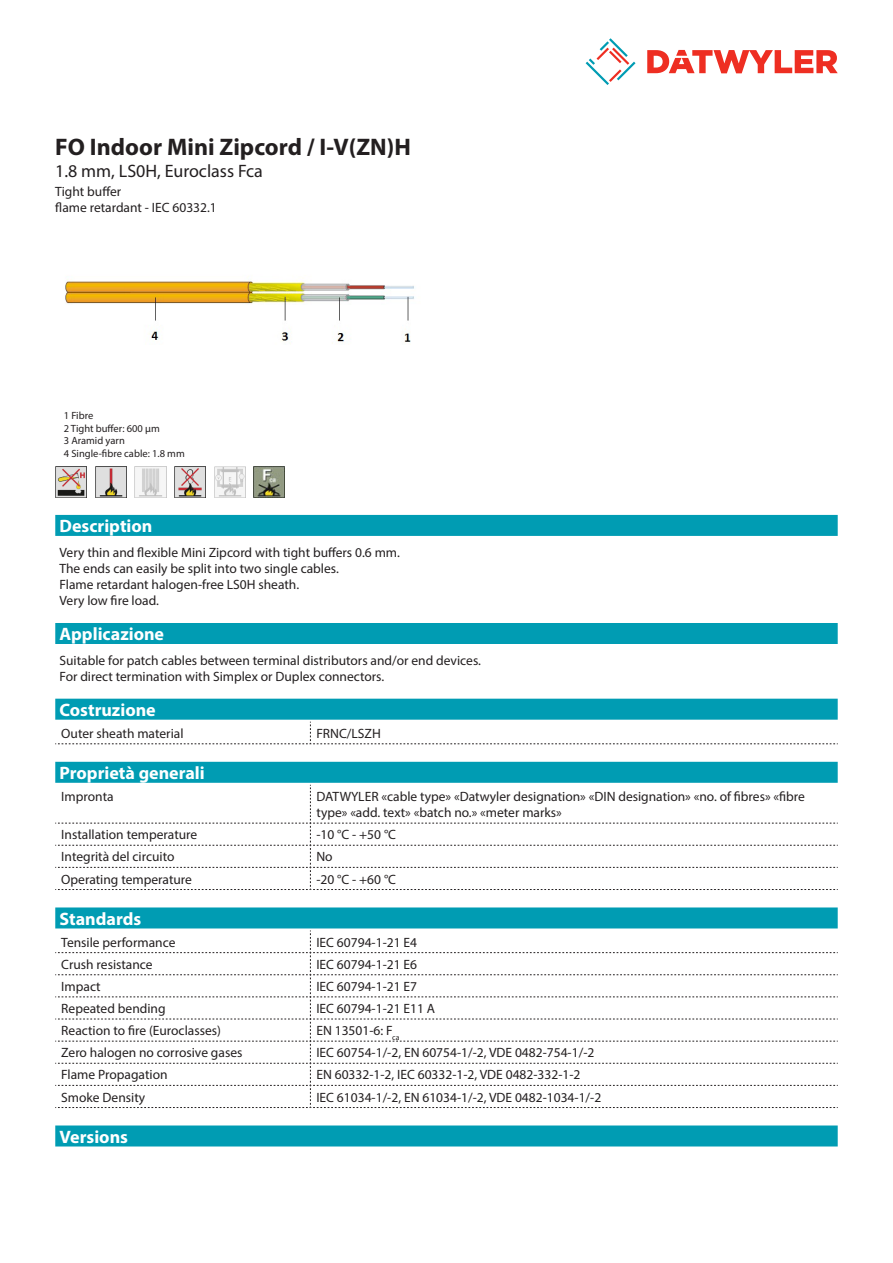
<style>
.page{position:relative;width:893px;height:1263px;background:#fff}
.page>*{position:absolute;margin:0;border:0;box-sizing:border-box;transform-origin:0 0}
.Product_Head{font:700 24px "Myriad Pro";color:#231f20}
.Standard_Head_Proper{font:700 18px "Myriad Pro";color:#fff}
.SubHead{font:18px "Myriad Pro";color:#231f20}
.myriad_light_propert{font:13.5px/16.2px "Myriad Pro";color:#231f20}
.Standard_text{font:13.5px/16.2px "Myriad Pro";color:#231f20}
.imagetext{font:10.5px/12.6px "Myriad Pro";color:#231f20}
</style>
<div class="page">
<svg style="left:586px;top:38px;width:49px;height:47px"></svg>
<svg style="left:647px;top:50px;width:191px;height:23px"></svg>
<div style="left:55px;top:907px;width:783px;height:21px;background:#009cb3"></div>
<svg style="left:55px;top:930px;width:783px;height:178px"></svg>
<div style="left:55px;top:699px;width:783px;height:21px;background:#009cb3"></div>
<svg style="left:55px;top:722px;width:783px;height:22px"></svg>
<img style="left:65px;top:279px;width:349px;height:65px">
<div style="left:55px;top:1125px;width:783px;height:21px;background:#009cb3"></div>
<div style="left:55px;top:515px;width:783px;height:21px;background:#009cb3"></div>
<img style="left:254px;top:466px;width:31px;height:31px">
<img style="left:214px;top:466px;width:31px;height:31px">
<img style="left:174px;top:466px;width:32px;height:31px">
<img style="left:135px;top:466px;width:31px;height:31px">
<img style="left:95px;top:466px;width:31px;height:31px">
<img style="left:55px;top:466px;width:32px;height:31px">
<div style="left:55px;top:623px;width:783px;height:21px;background:#009cb3"></div>
<div style="left:55px;top:762px;width:783px;height:21px;background:#009cb3"></div>
<svg style="left:55px;top:785px;width:783px;height:105px"></svg>
<p class="Product_Head" style="left:55px;top:131px;width:357px">FO Indoor Mini Zipcord / I-V(ZN)H</p>
<p class="SubHead" style="left:55px;top:160px;width:209px">1.8 mm, LS0H, Euroclass Fca</p>
<p class="Standard_text" style="left:55px;top:183px;width:163px">Tight buffer<br>flame retardant - IEC 60332.1</p>
<p class="imagetext" style="left:64px;top:409px;width:123px">1 Fibre<br>2 Tight buffer: 600 μm<br>3 Aramid yarn<br>4 Single-fibre cable: 1.8 mm</p>
<p class="Standard_Head_Proper" style="left:60px;top:514px;width:94px">Description</p>
<p class="Standard_text" style="left:60px;top:544px;width:342px">Very thin and flexible Mini Zipcord with tight buffers 0.6 mm.<br>The ends can easily be split into two single cables.<br>Flame retardant halogen-free LS0H sheath.<br>Very low fire load.</p>
<p class="Standard_Head_Proper" style="left:60px;top:622px;width:106px">Applicazione</p>
<p class="Standard_text" style="left:60px;top:652px;width:423px">Suitable for patch cables between terminal distributors and/or end devices.<br>For direct termination with Simplex or Duplex connectors.</p>
<p class="Standard_Head_Proper" style="left:60px;top:698px;width:98px">Costruzione</p>
<p class="myriad_light_propert" style="left:61px;top:725px;width:124px">Outer sheath material</p>
<p class="myriad_light_propert" style="left:316px;top:725px;width:66px">FRNC/LSZH</p>
<p class="Standard_Head_Proper" style="left:60px;top:761px;width:147px">Proprietà generali</p>
<p class="myriad_light_propert" style="left:61px;top:788px;width:54px">Impronta</p>
<p class="myriad_light_propert" style="left:316px;top:788px;width:490px">DATWYLER «cable type» «Datwyler designation» «DIN designation» «no. of fibres» «fibre type» «add. text» «batch no.» «meter marks»</p>
<p class="myriad_light_propert" style="left:61px;top:826px;width:137px">Installation temperature</p>
<p class="myriad_light_propert" style="left:316px;top:826px;width:81px">-10 °C - +50 °C</p>
<p class="myriad_light_propert" style="left:61px;top:848px;width:115px">Integrità del circuito</p>
<p class="myriad_light_propert" style="left:316px;top:848px;width:18px">No</p>
<p class="myriad_light_propert" style="left:61px;top:871px;width:132px">Operating temperature</p>
<p class="myriad_light_propert" style="left:316px;top:871px;width:81px">-20 °C - +60 °C</p>
<p class="Standard_Head_Proper" style="left:60px;top:907px;width:83px">Standards</p>
<p class="myriad_light_propert" style="left:61px;top:934px;width:116px">Tensile performance</p>
<p class="myriad_light_propert" style="left:316px;top:934px;width:102px">IEC 60794-1-21 E4</p>
<p class="myriad_light_propert" style="left:61px;top:956px;width:93px">Crush resistance</p>
<p class="myriad_light_propert" style="left:316px;top:956px;width:102px">IEC 60794-1-21 E6</p>
<p class="myriad_light_propert" style="left:61px;top:978px;width:41px">Impact</p>
<p class="myriad_light_propert" style="left:316px;top:978px;width:102px">IEC 60794-1-21 E7</p>
<p class="myriad_light_propert" style="left:61px;top:1000px;width:106px">Repeated bending</p>
<p class="myriad_light_propert" style="left:316px;top:1000px;width:120px">IEC 60794-1-21 E11 A</p>
<p class="myriad_light_propert" style="left:61px;top:1022px;width:161px">Reaction to fire (Euroclasses)</p>
<p class="myriad_light_propert" style="left:316px;top:1022px;width:85px">EN 13501-6: F<sub>ca</sub></p>
<p class="myriad_light_propert" style="left:61px;top:1044px;width:183px">Zero halogen no corrosive gases</p>
<p class="myriad_light_propert" style="left:316px;top:1044px;width:279px">IEC 60754-1/-2, EN 60754-1/-2, VDE 0482-754-1/-2</p>
<p class="myriad_light_propert" style="left:61px;top:1066px;width:108px">Flame Propagation</p>
<p class="myriad_light_propert" style="left:316px;top:1066px;width:266px">EN 60332-1-2, IEC 60332-1-2, VDE 0482-332-1-2</p>
<p class="myriad_light_propert" style="left:61px;top:1089px;width:86px">Smoke Density</p>
<p class="myriad_light_propert" style="left:316px;top:1089px;width:286px">IEC 61034-1/-2, EN 61034-1/-2, VDE 0482-1034-1/-2</p>
<p class="Standard_Head_Proper" style="left:60px;top:1125px;width:70px">Versions</p>
</div>
